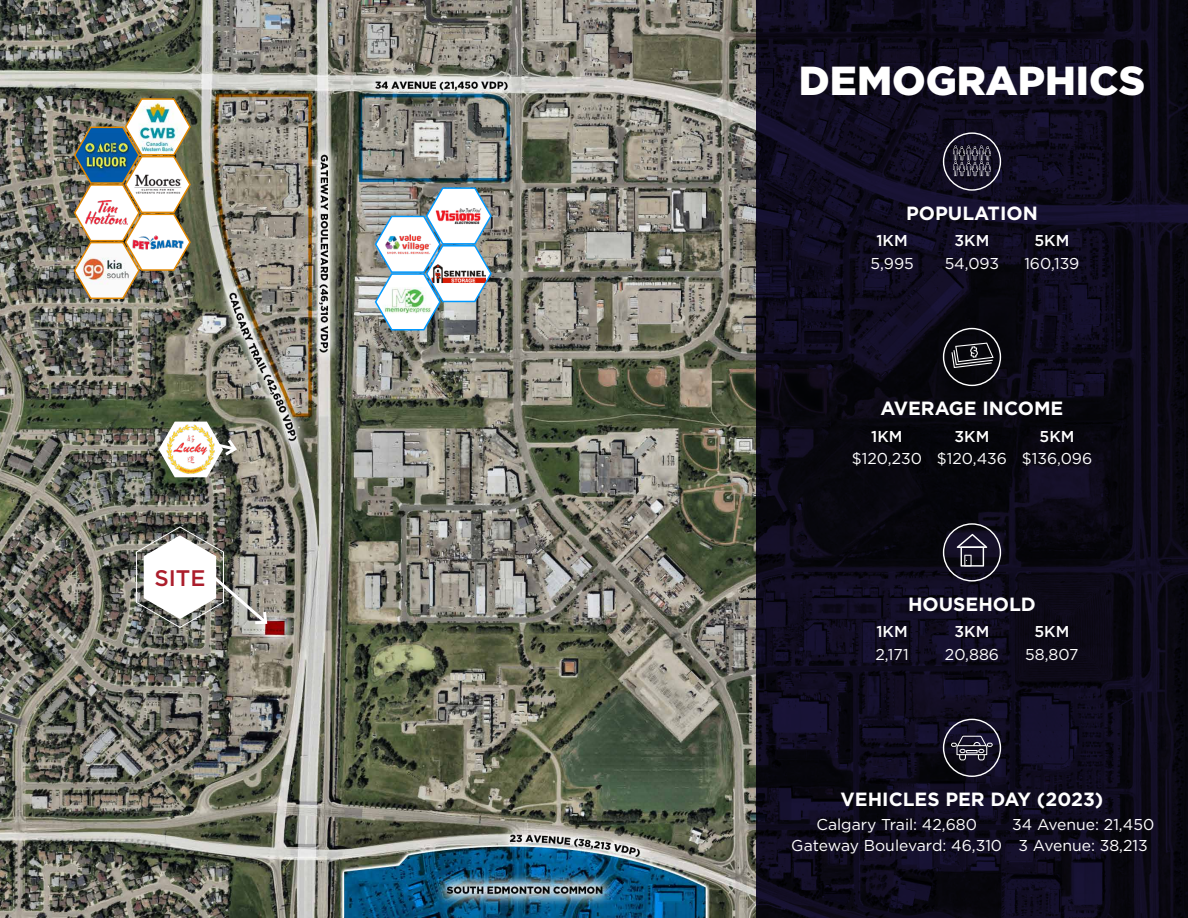
<style>
.page{position:relative;width:1188px;height:918px;background:#fff}
.page>*{position:absolute;margin:0;border:0;box-sizing:border-box;transform-origin:0 0}
.t1{font:900 40.5px "Gotham";color:#fff}
.Body_Text{font:500 22.5px "Gotham";color:#ab1e2c}
.t2{font:700 19.05px "Gotham";color:#fff}
.Body_Text-2{font:15.75px "Gotham";color:#fff}
.Body_Text-3{font:500 15.75px "Gotham";color:#fff}
</style>
<div class="page">
<img style="left:0;top:0;width:756px;height:918px">
<svg style="left:756px;top:0;width:432px;height:918px;background:#0d0a1a"></svg>
<svg style="left:135px;top:526px;width:135px;height:102px"></svg>
<svg style="left:943px;top:132px;width:58px;height:59px;background:#333041"></svg>
<svg style="left:943px;top:719px;width:58px;height:58px;background:#312e3f"></svg>
<svg style="left:943px;top:328px;width:58px;height:58px;background:#2b2b30"></svg>
<svg style="left:943px;top:523px;width:58px;height:59px;background:#2f2c3b"></svg>
<svg style="left:159px;top:422px;width:80px;height:55px"></svg>
<img style="left:165px;top:423px;width:52px;height:53px">
<img style="left:73px;top:97px;width:119px;height:203px">
<img style="left:374px;top:186px;width:119px;height:145px">
<p class="Body_Text" style="left:154px;top:563px;width:53px">SITE</p>
<p class="t1" style="left:799px;top:53px;width:348px">DEMOGRAPHICS</p>
<p class="t2" style="left:906px;top:201px;width:133px">POPULATION</p>
<p class="Body_Text-3" style="left:876px;top:230px;width:33px">1KM</p>
<p class="Body_Text-2" style="left:870px;top:253px;width:45px">5,995</p>
<p class="Body_Text-3" style="left:955px;top:230px;width:36px">3KM</p>
<p class="Body_Text-2" style="left:945px;top:253px;width:56px">54,093</p>
<p class="Body_Text-3" style="left:1035px;top:230px;width:36px">5KM</p>
<p class="Body_Text-2" style="left:1024px;top:253px;width:57px">160,139</p>
<p class="t2" style="left:881px;top:396px;width:184px">AVERAGE INCOME</p>
<p class="Body_Text-3" style="left:871px;top:426px;width:33px">1KM</p>
<p class="Body_Text-2" style="left:852px;top:449px;width:72px">$120,230</p>
<p class="Body_Text-3" style="left:955px;top:426px;width:36px">3KM</p>
<p class="Body_Text-2" style="left:937px;top:449px;width:72px">$120,436</p>
<p class="Body_Text-3" style="left:1040px;top:426px;width:36px">5KM</p>
<p class="Body_Text-2" style="left:1022px;top:449px;width:72px">$136,096</p>
<p class="t2" style="left:908px;top:591px;width:129px">HOUSEHOLD</p>
<p class="Body_Text-3" style="left:876px;top:621px;width:33px">1KM</p>
<p class="Body_Text-2" style="left:875px;top:644px;width:35px">2,171</p>
<p class="Body_Text-3" style="left:955px;top:621px;width:36px">3KM</p>
<p class="Body_Text-2" style="left:945px;top:644px;width:56px">20,886</p>
<p class="Body_Text-3" style="left:1035px;top:621px;width:36px">5KM</p>
<p class="Body_Text-2" style="left:1025px;top:644px;width:55px">58,807</p>
<p class="t2" style="left:841px;top:787px;width:264px">VEHICLES PER DAY (2023)</p>
<p class="Body_Text-2" style="left:816px;top:814px;width:162px">Calgary Trail: 42,680</p>
<p class="Body_Text-2" style="left:1012px;top:814px;width:144px">34 Avenue: 21,450</p>
<p class="Body_Text-2" style="left:791px;top:835px;width:212px">Gateway Boulevard: 46,310</p>
<p class="Body_Text-2" style="left:1019px;top:835px;width:131px">3 Avenue: 38,213</p>
</div>
